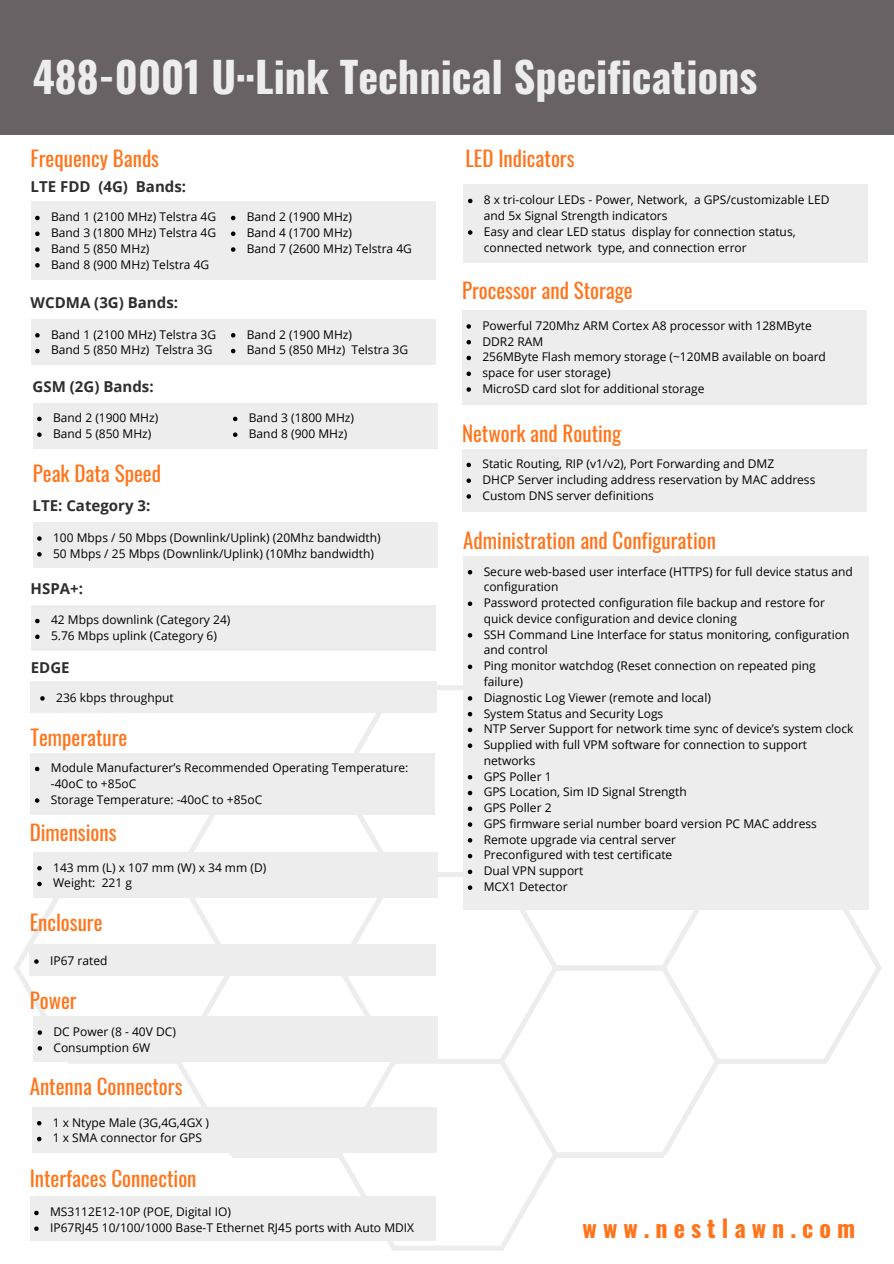
<style>
.page{position:relative;width:894px;height:1264px;background:#fff}
.page>*{position:absolute;margin:0;border:0;box-sizing:border-box;transform-origin:0 0}
.t1{font:700 42px "Oswald";color:#ededed}
.t2{font:700 24px "Oswald";letter-spacing:.25em;color:#ff741a}
.t3{font:21px "Oswald";color:#ff741a}
.t4{font:700 15px "Open Sans";color:#2e2e2e}
.t5{font:12px/15.8px "Open Sans";color:#000}
</style>
<div class="page">
<div style="left:555px;top:1152px;width:108px;height:5px;background:#ededed"></div>
<div style="left:232px;top:1152px;width:108px;height:5px;background:#ededed"></div>
<div style="left:555px;top:965px;width:108px;height:5px;background:#ededed"></div>
<svg style="left:660px;top:779px;width:221px;height:376px"></svg>
<div style="left:0;top:0;width:893px;height:135px;background:#686264"></div>
<div style="left:31px;top:201px;width:404px;height:79px;background:#ededed"></div>
<svg style="left:35px;top:216px;width:5px;height:4px"></svg>
<svg style="left:35px;top:231px;width:5px;height:5px"></svg>
<svg style="left:35px;top:247px;width:5px;height:5px"></svg>
<svg style="left:35px;top:263px;width:5px;height:4px"></svg>
<svg style="left:231px;top:216px;width:4px;height:4px"></svg>
<svg style="left:231px;top:231px;width:4px;height:5px"></svg>
<svg style="left:231px;top:247px;width:4px;height:5px"></svg>
<div style="left:31px;top:319px;width:404px;height:46px;background:#ededed"></div>
<svg style="left:35px;top:333px;width:5px;height:4px"></svg>
<svg style="left:35px;top:349px;width:5px;height:4px"></svg>
<svg style="left:231px;top:333px;width:4px;height:4px"></svg>
<svg style="left:231px;top:349px;width:4px;height:4px"></svg>
<div style="left:33px;top:403px;width:404px;height:45px;background:#ededed"></div>
<svg style="left:37px;top:416px;width:5px;height:5px"></svg>
<svg style="left:37px;top:432px;width:5px;height:5px"></svg>
<svg style="left:233px;top:416px;width:4px;height:5px"></svg>
<svg style="left:233px;top:432px;width:4px;height:5px"></svg>
<div style="left:33px;top:852px;width:404px;height:45px;background:#ededed"></div>
<div style="left:30px;top:944px;width:405px;height:32px;background:#ededed"></div>
<div style="left:33px;top:1016px;width:405px;height:46px;background:#ededed"></div>
<div style="left:32px;top:1107px;width:405px;height:45px;background:#ededed"></div>
<div style="left:30px;top:1196px;width:405px;height:44px;background:#ededed"></div>
<svg style="left:34px;top:1210px;width:5px;height:5px"></svg>
<svg style="left:34px;top:1226px;width:5px;height:4px"></svg>
<div style="left:463px;top:184px;width:405px;height:79px;background:#ededed"></div>
<svg style="left:468px;top:199px;width:4px;height:4px"></svg>
<svg style="left:468px;top:230px;width:4px;height:5px"></svg>
<div style="left:462px;top:310px;width:404px;height:94px;background:#ededed"></div>
<svg style="left:466px;top:324px;width:5px;height:5px"></svg>
<svg style="left:466px;top:340px;width:5px;height:4px"></svg>
<svg style="left:466px;top:356px;width:5px;height:4px"></svg>
<svg style="left:466px;top:371px;width:5px;height:5px"></svg>
<svg style="left:466px;top:387px;width:5px;height:5px"></svg>
<div style="left:462px;top:449px;width:404px;height:62px;background:#ededed"></div>
<svg style="left:466px;top:462px;width:5px;height:5px"></svg>
<svg style="left:466px;top:478px;width:5px;height:5px"></svg>
<svg style="left:466px;top:494px;width:5px;height:4px"></svg>
<div style="left:463px;top:556px;width:405px;height:354px;background:#ededed"></div>
<svg style="left:467px;top:570px;width:5px;height:4px"></svg>
<svg style="left:467px;top:601px;width:5px;height:5px"></svg>
<svg style="left:467px;top:633px;width:5px;height:4px"></svg>
<svg style="left:467px;top:664px;width:5px;height:5px"></svg>
<svg style="left:337px;top:685px;width:221px;height:565px"></svg>
<div style="left:33px;top:522px;width:404px;height:46px;background:#ededed"></div>
<svg style="left:37px;top:536px;width:5px;height:5px"></svg>
<svg style="left:37px;top:552px;width:5px;height:4px"></svg>
<div style="left:31px;top:605px;width:404px;height:45px;background:#ededed"></div>
<svg style="left:35px;top:618px;width:5px;height:5px"></svg>
<svg style="left:35px;top:634px;width:5px;height:5px"></svg>
<div style="left:31px;top:681px;width:405px;height:32px;background:#ededed"></div>
<svg style="left:40px;top:696px;width:5px;height:4px"></svg>
<div style="left:30px;top:753px;width:405px;height:61px;background:#ededed"></div>
<svg style="left:35px;top:766px;width:4px;height:5px"></svg>
<svg style="left:14px;top:798px;width:221px;height:357px"></svg>
<h1 class="t1" style="left:33px;top:43px;width:725px">488-0001 U··Link Technical Specifications</h1>
<h3 class="t3" style="left:31px;top:142px;width:130px">Frequency Bands</h3>
<p class="t4" style="left:31px;top:176px;width:157px">LTE FDD (4G) Bands:</p>
<p class="t5" style="left:51px;top:209px;width:166px">Band 1 (2100 MHz) Telstra 4G<br>Band 3 (1800 MHz) Telstra 4G<br>Band 5 (850 MHz)<br>Band 8 (900 MHz) Telstra 4G</p>
<p class="t5" style="left:247px;top:209px;width:166px">Band 2 (1900 MHz)<br>Band 4 (1700 MHz)<br>Band 7 (2600 MHz) Telstra 4G</p>
<p class="t4" style="left:31px;top:292px;width:149px">WCDMA (3G) Bands:</p>
<p class="t5" style="left:51px;top:326px;width:166px">Band 1 (2100 MHz) Telstra 3G<br>Band 5 (850 MHz) Telstra 3G</p>
<p class="t5" style="left:247px;top:326px;width:163px">Band 2 (1900 MHz)<br>Band 5 (850 MHz) Telstra 3G</p>
<p class="t4" style="left:33px;top:375px;width:122px">GSM (2G) Bands:</p>
<p class="t5" style="left:53px;top:410px;width:107px">Band 2 (1900 MHz)<br>Band 5 (850 MHz)</p>
<p class="t5" style="left:249px;top:410px;width:107px">Band 3 (1800 MHz)<br>Band 8 (900 MHz)</p>
<h3 class="t3" style="left:33px;top:457px;width:130px">Peak Data Speed</h3>
<p class="t4" style="left:33px;top:495px;width:119px">LTE: Category 3:</p>
<p class="t5" style="left:53px;top:529px;width:329px">100 Mbps / 50 Mbps (Downlink/Uplink) (20Mhz bandwidth)<br>50 Mbps / 25 Mbps (Downlink/Uplink) (10Mhz bandwidth)</p>
<p class="t4" style="left:31px;top:577px;width:54px">HSPA+:</p>
<p class="t5" style="left:51px;top:612px;width:181px">42 Mbps downlink (Category 24)<br>5.76 Mbps uplink (Category 6)</p>
<p class="t4" style="left:31px;top:657px;width:40px">EDGE</p>
<p class="t5" style="left:56px;top:689px;width:119px">236 kbps throughput</p>
<h3 class="t3" style="left:30px;top:720px;width:99px">Temperature</h3>
<p class="t5" style="left:51px;top:759px;width:359px">Module Manufacturer’s Recommended Operating Temperature: -40oC to +85oC<br>Storage Temperature: -40oC to +85oC</p>
<h3 class="t3" style="left:30px;top:815px;width:88px">Dimensions</h3>
<p class="t5" style="left:53px;top:859px;width:214px">143 mm (L) x 107 mm (W) x 34 mm (D)<br>Weight: 221 g</p>
<h3 class="t3" style="left:30px;top:905px;width:74px">Enclosure</h3>
<p class="t5" style="left:50px;top:952px;width:59px">IP67 rated</p>
<h3 class="t3" style="left:30px;top:983px;width:48px">Power</h3>
<p class="t5" style="left:53px;top:1023px;width:124px">DC Power (8 - 40V DC)<br>Consumption 6W</p>
<h3 class="t3" style="left:30px;top:1069px;width:154px">Antenna Connectors</h3>
<p class="t5" style="left:53px;top:1114px;width:158px">1 x Ntype Male (3G,4G,4GX )<br>1 x SMA connector for GPS</p>
<h3 class="t3" style="left:30px;top:1161px;width:168px">Interfaces Connection</h3>
<p class="t5" style="left:50px;top:1203px;width:365px">MS3112E12-10P (POE, Digital IO)<br>IP67RJ45 10/100/1000 Base-T Ethernet RJ45 ports with Auto MDIX</p>
<h3 class="t3" style="left:465px;top:142px;width:110px">LED Indicators</h3>
<p class="t5" style="left:483px;top:192px;width:347px">8 x tri-colour LEDs - Power, Network, a GPS/customizable LED and 5x Signal Strength indicators<br>Easy and clear LED status display for connection status, connected network type, and connection error</p>
<h3 class="t3" style="left:462px;top:274px;width:172px">Processor and Storage</h3>
<p class="t5" style="left:482px;top:317px;width:345px">Powerful 720Mhz ARM Cortex A8 processor with 128MByte DDR2 RAM<br>256MByte Flash memory storage (~120MB available on board space for user storage)<br>MicroSD card slot for additional storage</p>
<h3 class="t3" style="left:462px;top:416px;width:161px">Network and Routing</h3>
<p class="t5" style="left:482px;top:456px;width:334px">Static Routing, RIP (v1/v2), Port Forwarding and DMZ<br>DHCP Server including address reservation by MAC address<br>Custom DNS server definitions</p>
<h3 class="t3" style="left:463px;top:524px;width:254px">Administration and Configuration</h3>
<p class="t5" style="left:483px;top:563px;width:371px">Secure web-based user interface (HTTPS) for full device status and configuration<br>Password protected configuration file backup and restore for quick device configuration and device cloning<br>SSH Command Line Interface for status monitoring, configuration and control<br>Ping monitor watchdog (Reset connection on repeated ping failure)<br>Diagnostic Log Viewer (remote and local)<br>System Status and Security Logs<br>NTP Server Support for network time sync of device’s system clock Supplied with full VPM software for connection to support networks<br>GPS Poller 1<br>GPS Location, Sim ID Signal Strength<br>GPS Poller 2<br>GPS firmware serial number board version PC MAC address Remote upgrade via central server<br>Preconfigured with test certificate<br>Dual VPN support<br>MCX1 Detector</p>
<h2 class="t2" style="left:582px;top:1209px;width:274px">www.nestlawn.com</h2>
</div>
